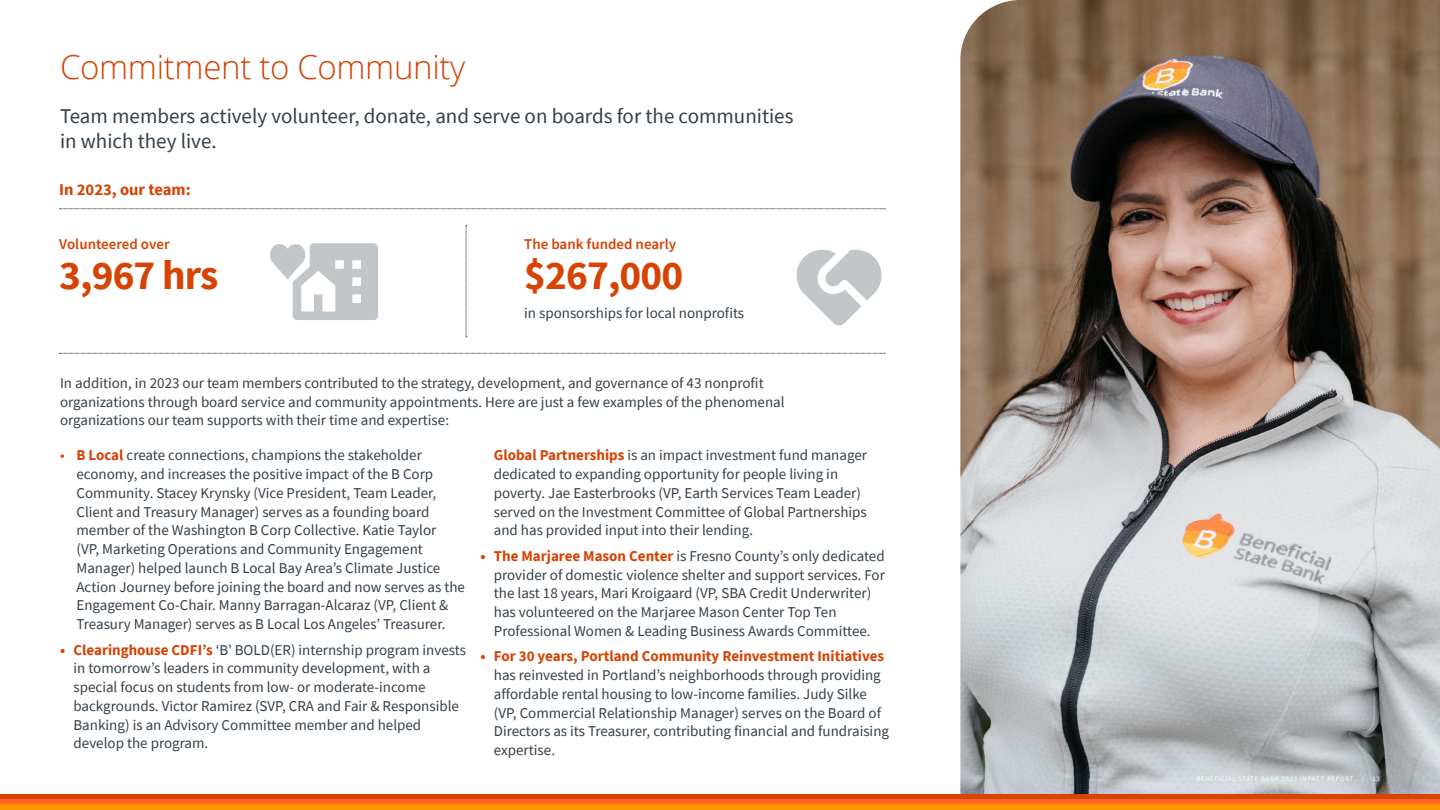
<style>
.page{position:relative;width:1440px;height:810px;background:#fff}
.page>*{position:absolute;margin:0;border:0;box-sizing:border-box;transform-origin:0 0}
.t1{font:700 41.25px "Source Sans Pro";letter-spacing:-.02em;color:#d64304}
.t2{font:300 33px "Open Sans";letter-spacing:-.01em;color:#d64304}
.t3{font:21px/24.8px "Source Sans Pro";color:#333f48}
.t4{font:700 16.5px "Source Sans Pro";color:#d64304}
.t5{font:15px/18.8px "Source Sans Pro";color:#333f48}
.t6{font:700 15px "Source Sans Pro";color:#d64304}
.t7{font:600 15px "Source Sans Pro";color:#d64304}
.t8{font:6.75px "Source Sans Pro";letter-spacing:.1em;color:#fff}
.s1{color:#d64304}
.s2{font-weight:700;color:#d64304}
</style>
<div class="page">
<div style="left:0;top:794px;width:1440px;height:5px;background:#d64304"></div>
<div style="left:0;top:799px;width:1440px;height:6px;background:#ff6720"></div>
<div style="left:0;top:805px;width:1440px;height:5px;background:#ff9800"></div>
<img style="left:960px;top:0;width:480px;height:794px">
<svg style="left:60px;top:209px;width:825px;height:1px"></svg>
<svg style="left:60px;top:353px;width:825px;height:1px"></svg>
<svg style="left:466px;top:225px;width:1px;height:112px"></svg>
<svg style="left:270px;top:243px;width:108px;height:77px"></svg>
<svg style="left:796px;top:249px;width:86px;height:77px"></svg>
<h2 class="t2" style="left:60px;top:45px;width:407px">Commitment to Community</h2>
<h3 class="t3" style="left:60px;top:104px;width:735px">Team members actively volunteer, donate, and serve on boards for the communities in which they live.</h3>
<p class="t4" style="left:59px;top:178px;width:133px">In 2023, our team:</p>
<p class="t7" style="left:59px;top:234px;width:112px">Volunteered over</p>
<h1 class="t1" style="left:59px;top:248px;width:161px">3,967 hrs</h1>
<p class="t7" style="left:524px;top:234px;width:154px">The bank funded nearly</p>
<h1 class="t1" style="left:524px;top:248px;width:161px">$267,000</h1>
<p class="t5" style="left:524px;top:303px;width:222px">in sponsorships for local nonprofits</p>
<p class="t5" style="left:60px;top:373px;width:726px">In addition, in 2023 our team members contributed to the strategy, development, and governance of 43 nonprofit organizations through board service and community appointments. Here are just a few examples of the phenomenal organizations our team supports with their time and expertise:</p>
<p class="t5" style="left:76px;top:446px;width:390px;text-indent:-16px"><span class="s1">•</span> <span class="s2">B Local</span> create connections, champions the stakeholder economy, and increases the positive impact of the B Corp Community. Stacey Krynsky (Vice President, Team Leader, Client and Treasury Manager) serves as a founding board member of the Washington B Corp Collective. Katie Taylor<br>(VP, Marketing Operations and Community Engagement Manager) helped launch B Local Bay Area’s Climate Justice Action Journey before joining the board and now serves as the Engagement Co-Chair. Manny Barragan-Alcaraz (VP, Client &amp; Treasury Manager) serves as B Local Los Angeles’ Treasurer.</p>
<p class="t5" style="left:74px;top:640px;width:394px;text-indent:-14px"><span class="s2">• Clearinghouse CDFI’s</span> ‘B’ BOLD(ER) internship program invests in tomorrow’s leaders in community development, with a special focus on students from low- or moderate-income backgrounds. Victor Ramirez (SVP, CRA and Fair &amp; Responsible Banking) is an Advisory Committee member and helped develop the program.</p>
<p class="t5" style="left:494px;top:446px;width:375px"><span class="s2">Global Partnerships</span> is an impact investment fund manager dedicated to expanding opportunity for people living in poverty. Jae Easterbrooks (VP, Earth Services Team Leader) served on the Investment Committee of Global Partnerships and has provided input into their lending.</p>
<p class="t5" style="left:494px;top:547px;width:393px;text-indent:-14px"><span class="s2">• The Marjaree Mason Center</span> is Fresno County’s only dedicated provider of domestic violence shelter and support services. For the last 18 years, Mari Kroigaard (VP, SBA Credit Underwriter) has volunteered on the Marjaree Mason Center Top Ten Professional Women &amp; Leading Business Awards Committee.</p>
<p class="t6" style="left:480px;top:646px;width:405px">• For 30 years, Portland Community Reinvestment Initiatives</p>
<p class="t5" style="left:494px;top:666px;width:397px">has reinvested in Portland’s neighborhoods through providing affordable rental housing to low-income families. Judy Silke (VP, Commercial Relationship Manager) serves on the Board of Directors as its Treasurer, contributing financial and fundraising expertise.</p>
<p class="t8" style="left:1196px;top:775px;width:159px">BENEFICIAL STATE BANK 2023 IMPACT REPORT</p>
<p class="t8" style="left:1362px;top:775px;width:3px">|</p>
<p class="t8" style="left:1373px;top:775px;width:9px">13</p>
</div>
